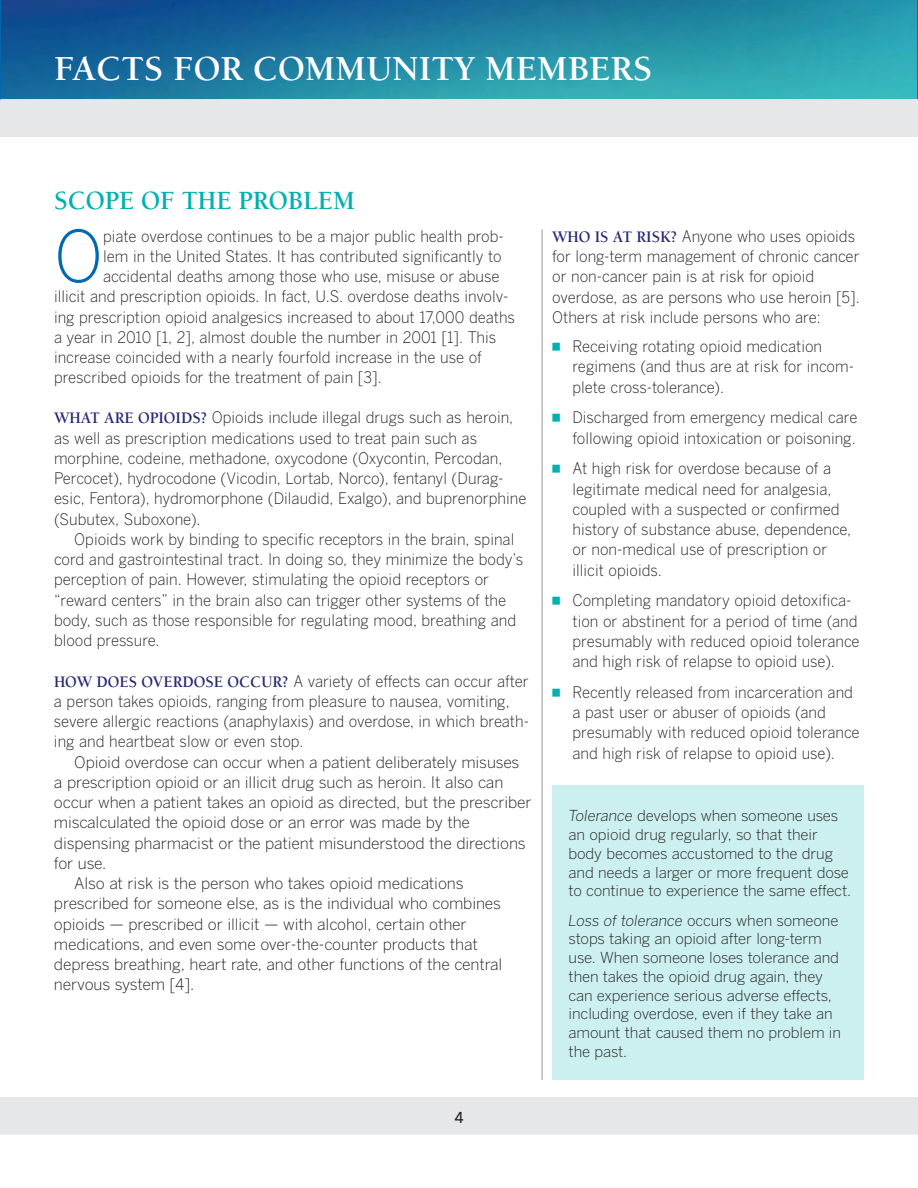
<style>
.page{position:relative;width:918px;height:1188px;background:#fff}
.page>*{position:absolute;margin:0;border:0;box-sizing:border-box;transform-origin:0 0}
.t1{font:300 70.5px "Benton Gothic";color:#0168b3;scale:.95 1}
.t2{font:700 36px "Berkeley";color:#fff}
.t3{font:700 27px "Berkeley";color:#00b1b0;scale:.95 1}
.t4{font:300 15.75px/20.2px "Benton Gothic";color:#231f20;scale:.95 1}
.t5{font:300 15.75px/20.2px "Benton Gothic";color:#231f20}
.t6{font:15.75px "Universal Newswith Comm Pi";color:#00b1b0;scale:.95 1}
.t7{font:300 15px/18.8px "Benton Gothic";letter-spacing:-.01em;color:#231f20}
.t8{font:500 15px "Benton Gothic";color:#231f20}
.s1{font-family:"Berkeley";font-weight:700;font-size:16.5px;color:#282973}
.s2{font-style:italic}
</style>
<div class="page">
<div style="left:552px;top:785px;width:312px;height:295px;background:#ccefef"></div>
<hr style="left:542px;top:230px;width:1px;height:850px;background:#939598">
<svg style="left:0;top:0;width:918px;height:100px;background:#2283a4"></svg>
<div style="left:0;top:100px;width:918px;height:37px;background:#e6e7e9"></div>
<div style="left:0;top:1097px;width:918px;height:37px;background:#e6e7e9"></div>
<h1 class="t2" style="left:54px;top:50px;width:600px">FACTS FOR COMMUNITY MEMBERS</h1>
<h2 class="t3" style="left:54px;top:186px;width:318px">SCOPE OF ThE PROBLEM</h2>
<p class="t1" style="left:54px;top:215px;width:53px">O</p>
<p class="t4" style="left:103px;top:225px;width:422px">piate overdose continues to be a major public health prob-</p>
<p class="t4" style="left:103px;top:246px;width:421px">lem in the United States. It has contributed significantly to</p>
<p class="t4" style="left:103px;top:266px;width:419px">accidental deaths among those who use, misuse or abuse</p>
<p class="t4" style="left:54px;top:286px;width:479px">illicit and prescription opioids. In fact, U.S. overdose deaths involv-</p>
<p class="t4" style="left:54px;top:307px;width:487px">ing prescription opioid analgesics increased to about 17,000 deaths</p>
<p class="t4" style="left:54px;top:327px;width:467px">a year in 2010 [1, 2], almost double the number in 2001 [1]. This</p>
<p class="t4" style="left:54px;top:347px;width:452px">increase coincided with a nearly fourfold increase in the use of</p>
<p class="t4" style="left:54px;top:367px;width:347px">prescribed opioids for the treatment of pain [3].</p>
<p class="t4" style="left:54px;top:407px;width:499px"><span class="s1">WhAT ARE OPIOIDS?</span> Opioids include illegal drugs such as heroin, as well as prescription medications used to treat pain such as morphine, codeine, methadone, oxycodone (Oxycontin, Percodan, Percocet), hydrocodone (Vicodin, Lortab, Norco), fentanyl (Durag&shy;esic, Fentora), hydromorphone (Dilaudid, Exalgo), and buprenorphine (Subutex, Suboxone).</p>
<p class="t4" style="left:54px;top:529px;width:496px;text-indent:20px">Opioids work by binding to specific receptors in the brain, spinal cord and gastrointestinal tract. In doing so, they minimize the body’s perception of pain. However, stimulating the opioid receptors or “reward centers” in the brain also can trigger other systems of the body, such as those responsible for regulating mood, breathing and blood pressure.</p>
<p class="t4" style="left:54px;top:671px;width:501px"><span class="s1">hOW DOES OVERDOSE OCCUR?</span> A variety of effects can occur after a person takes opioids, ranging from pleasure to nausea, vomiting, severe allergic reactions (anaphylaxis) and overdose, in which breath&shy;ing and heartbeat slow or even stop.</p>
<p class="t5" style="left:54px;top:752px;width:479px;text-indent:20px">Opioid overdose can occur when a patient deliberately misuses a prescription opioid or an illicit drug such as heroin. It also can occur when a patient takes an opioid as directed, but the prescriber miscalculated the opioid dose or an error was made by the dispensing pharmacist or the patient misunderstood the directions for use.</p>
<p class="t5" style="left:54px;top:873px;width:450px;text-indent:20px">Also at risk is the person who takes opioid medications prescribed for someone else, as is the individual who combines opioids — prescribed or illicit — with alcohol, certain other medications, and even some over-the-counter products that depress breathing, heart rate, and other functions of the central nervous system [4].</p>
<p class="t8" style="left:454px;top:1108px;width:11px">4</p>
<p class="t4" style="left:552px;top:226px;width:325px"><span class="s1">WhO IS AT RISK?</span> Anyone who uses opioids for long-term management of chronic cancer or non-cancer pain is at risk for opioid overdose, as are persons who use heroin [5].<br>Others at risk include persons who are:</p>
<p class="t6" style="left:552px;top:340px;width:10px">n</p>
<p class="t4" style="left:572px;top:336px;width:297px">Receiving rotating opioid medication regimens (and thus are at risk for incom&shy;plete cross-tolerance).</p>
<p class="t4" style="left:572px;top:407px;width:301px">Discharged from emergency medical care following opioid intoxication or poisoning.</p>
<p class="t4" style="left:572px;top:458px;width:295px">At high risk for overdose because of a legitimate medical need for analgesia, coupled with a suspected or confirmed history of substance abuse, dependence, or non-medical use of prescription or illicit opioids.</p>
<p class="t4" style="left:572px;top:590px;width:304px">Completing mandatory opioid detoxifica&shy;tion or abstinent for a period of time (and presumably with reduced opioid tolerance and high risk of relapse to opioid use).</p>
<p class="t4" style="left:572px;top:682px;width:304px">Recently released from incarceration and a past user or abuser of opioids (and presumably with reduced opioid tolerance and high risk of relapse to opioid use).</p>
<p class="t6" style="left:552px;top:411px;width:10px">n</p>
<p class="t6" style="left:552px;top:462px;width:10px">n</p>
<p class="t6" style="left:552px;top:594px;width:10px">n</p>
<p class="t6" style="left:552px;top:686px;width:10px">n</p>
<p class="t7" style="left:569px;top:806px;width:284px"><span class="s2">Tolerance</span> develops when someone uses an opioid drug regularly, so that their body becomes accustomed to the drug and needs a larger or more frequent dose to continue to experience the same effect.</p>
<p class="t7" style="left:569px;top:911px;width:274px"><span class="s2">Loss of tolerance</span> occurs when someone stops taking an opioid after long-term use. When someone loses tolerance and then takes the opioid drug again, they can experience serious adverse effects, including overdose, even if they take an amount that caused them no problem in the past.</p>
</div>
